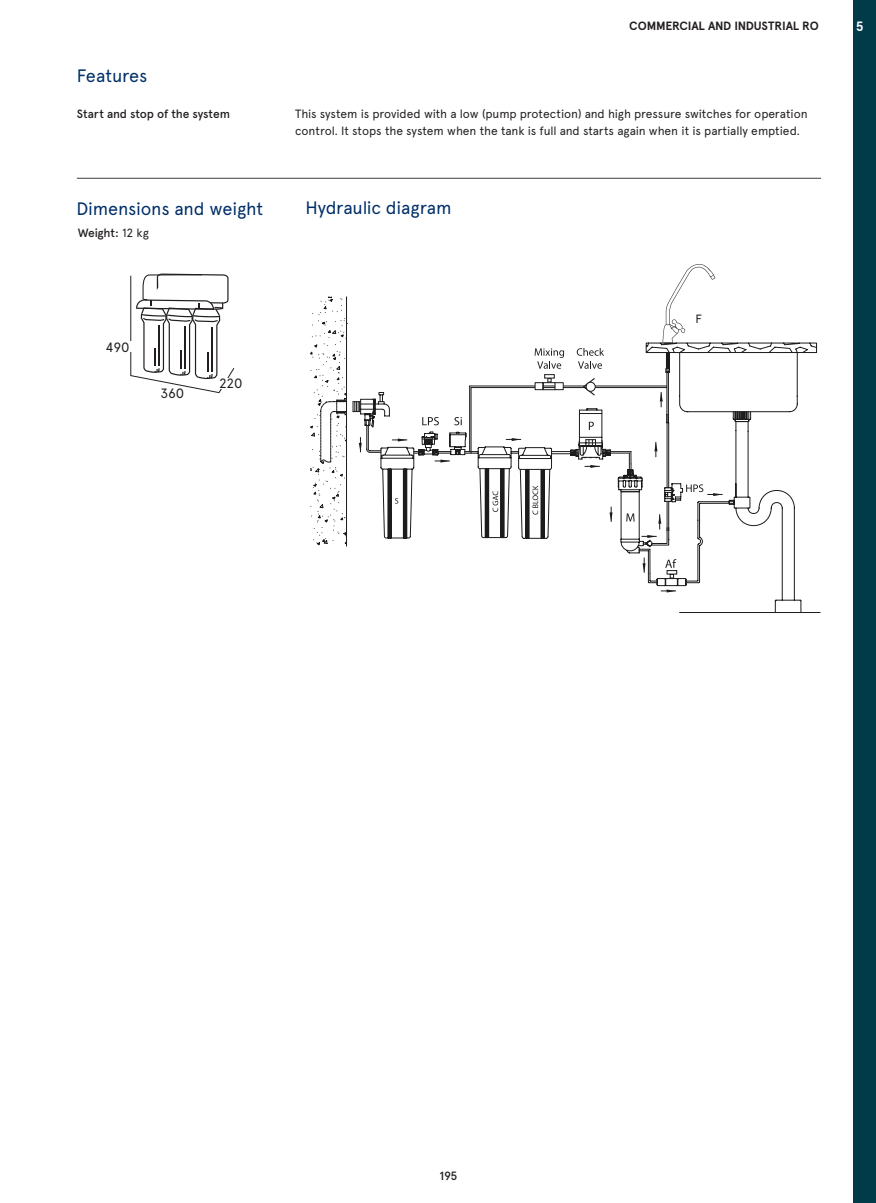
<style>
.page{position:relative;width:876px;height:1203px;background:#fff}
.page>*{position:absolute;margin:0;border:0;box-sizing:border-box;transform-origin:0 0}
.t1{font:18px "Apercu Pro";letter-spacing:-.015em;color:#002f68}
.t2{font:13.5px "Apercu Pro";letter-spacing:-.01em;color:#231f20}
.t3{font:700 13.5px "Apercu Pro";color:#fff}
.t4{font:12px/16.5px "Apercu Pro";letter-spacing:-.01em;color:#231f20}
.t5{font:500 12px "Apercu Pro";letter-spacing:-.01em;color:#231f20}
.t6{font:700 12px "Apercu Pro";letter-spacing:-.01em;color:#231f20}
.s1{font-weight:400}
</style>
<div class="page">
<div style="left:854px;top:0;width:22px;height:1203px;background:#013b4a"></div>
<hr style="left:77px;top:178px;width:744px;height:1px;background:#3e3e3f">
<svg style="left:130px;top:274px;width:104px;height:119px"></svg>
<div style="left:219px;top:378px;width:27px;height:11px;background:#fff"></div>
<svg style="left:310px;top:296px;width:36px;height:250px"></svg>
<svg style="left:751px;top:342px;width:66px;height:271px"></svg>
<svg style="left:346px;top:264px;width:405px;height:349px"></svg>
<div style="left:586px;top:382px;width:9px;height:9px;background:#fff;border-radius:50%"></div>
<div style="left:586px;top:382px;width:10px;height:10px;border:1px solid #1a171c;border-radius:50%"></div>
<p class="t1" style="left:77px;top:62px;width:72px">Features</p>
<p class="t5" style="left:77px;top:105px;width:155px">Start and stop of the system</p>
<p class="t1" style="left:77px;top:195px;width:188px">Dimensions and weight</p>
<p class="t5" style="left:78px;top:224px;width:72px">Weight: <span class="s1">12 kg</span></p>
<p class="t2" style="left:106px;top:337px;width:26px">490</p>
<p class="t2" style="left:161px;top:383px;width:25px">360</p>
<p class="t2" style="left:219px;top:373px;width:25px">220</p>
<p class="t6" style="left:629px;top:17px;width:191px">COMMERCIAL AND INDUSTRIAL RO</p>
<p class="t4" style="left:295px;top:105px;width:514px">This system is provided with a low (pump protection) and high pressure switches for operation control. It stops the system when the tank is full and starts again when it is partially emptied.</p>
<p class="t1" style="left:305px;top:195px;width:148px">Hydraulic diagram</p>
<p class="t4" style="left:696px;top:310px;width:8px">F</p>
<p class="t3" style="left:856px;top:17px;width:9px">5</p>
<p class="t5" style="left:440px;top:1167px;width:19px">195</p>
</div>
